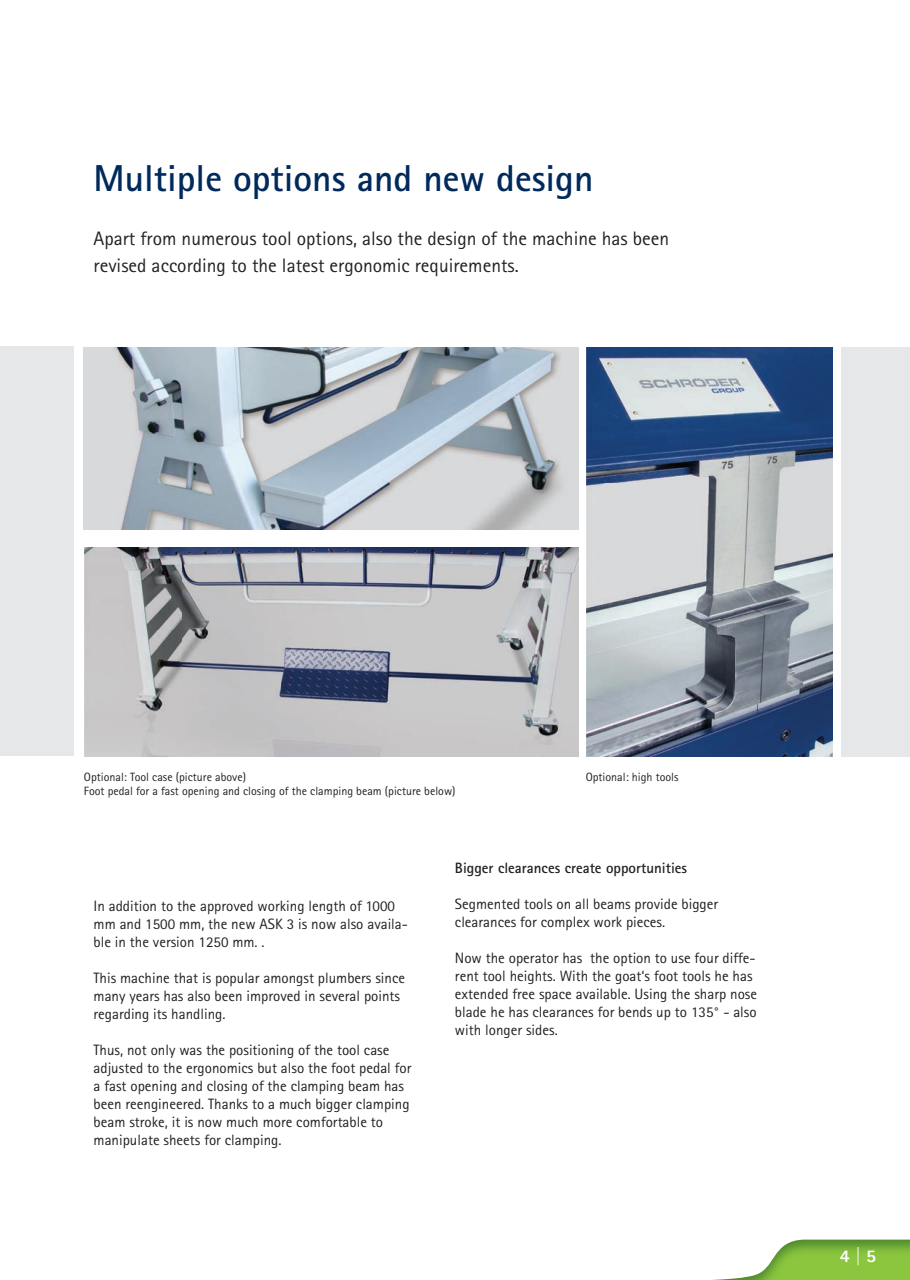
<style>
.page{position:relative;width:910px;height:1280px;background:#fff}
.page>*{position:absolute;margin:0;border:0;box-sizing:border-box;transform-origin:0 0}
.t1{font:700 37.5px "Agfa Rotis Sans Serif";color:#00295c}
.t2{font:19.5px/27px "Agfa Rotis Sans Serif";color:#231f20}
.t3{font:800 18px "Agfa Rotis Sans Serif";color:#fff}
.t4{font:15px/18px "Agfa Rotis Sans Serif";color:#231f20}
.t5{font:700 15px "Agfa Rotis Sans Serif";color:#231f20}
.t6{font:12px/14.4px "Agfa Rotis Sans Serif";color:#231f20}
</style>
<div class="page">
<img style="left:712px;top:1239px;width:198px;height:41px">
<img style="left:587px;top:347px;width:246px;height:409px">
<div style="left:0;top:347px;width:73px;height:409px;background:#e6e7e9"></div>
<div style="left:842px;top:347px;width:68px;height:410px;background:#e6e7e9"></div>
<img style="left:84px;top:347px;width:494px;height:183px">
<img style="left:84px;top:547px;width:494px;height:209px">
<h1 class="t1" style="left:94px;top:155px;width:501px">Multiple options and new design</h1>
<h2 class="t2" style="left:94px;top:225px;width:577px">Apart from numerous tool options, also the design of the machine has been revised according to the latest ergonomic requirements.</h2>
<p class="t6" style="left:84px;top:769px;width:373px">Optional: Tool case (picture above)<br>Foot pedal for a fast opening and closing of the clamping beam (picture below)</p>
<p class="t6" style="left:586px;top:769px;width:94px">Optional: high tools</p>
<p class="t4" style="left:94px;top:896px;width:316px">In addition to the approved working length of 1000 mm and 1500 mm, the new ASK 3 is now also availa&shy;ble in the version 1250 mm. .</p>
<p class="t4" style="left:94px;top:968px;width:313px">This machine that is popular amongst plumbers since many years has also been improved in several points regarding its handling.</p>
<p class="t4" style="left:94px;top:1040px;width:319px">Thus, not only was the positioning of the tool case adjusted to the ergonomics but also the foot pedal for a fast opening and closing of the clamping beam has been reengineered. Thanks to a much bigger clamping beam stroke, it is now much more comfortable to manipulate sheets for clamping.</p>
<p class="t5" style="left:455px;top:858px;width:234px">Bigger clearances create opportunities</p>
<p class="t4" style="left:455px;top:895px;width:265px">Segmented tools on all beams provide bigger clearances for complex work pieces.</p>
<p class="t4" style="left:455px;top:949px;width:304px">Now the operator has the option to use four diffe&shy;rent tool heights. With the goat‘s foot tools he has extended free space available. Using the sharp nose blade he has clearances for bends up to 135° - also with longer sides.</p>
<p class="t3" style="left:840px;top:1244px;width:38px">4 | 5</p>
</div>
